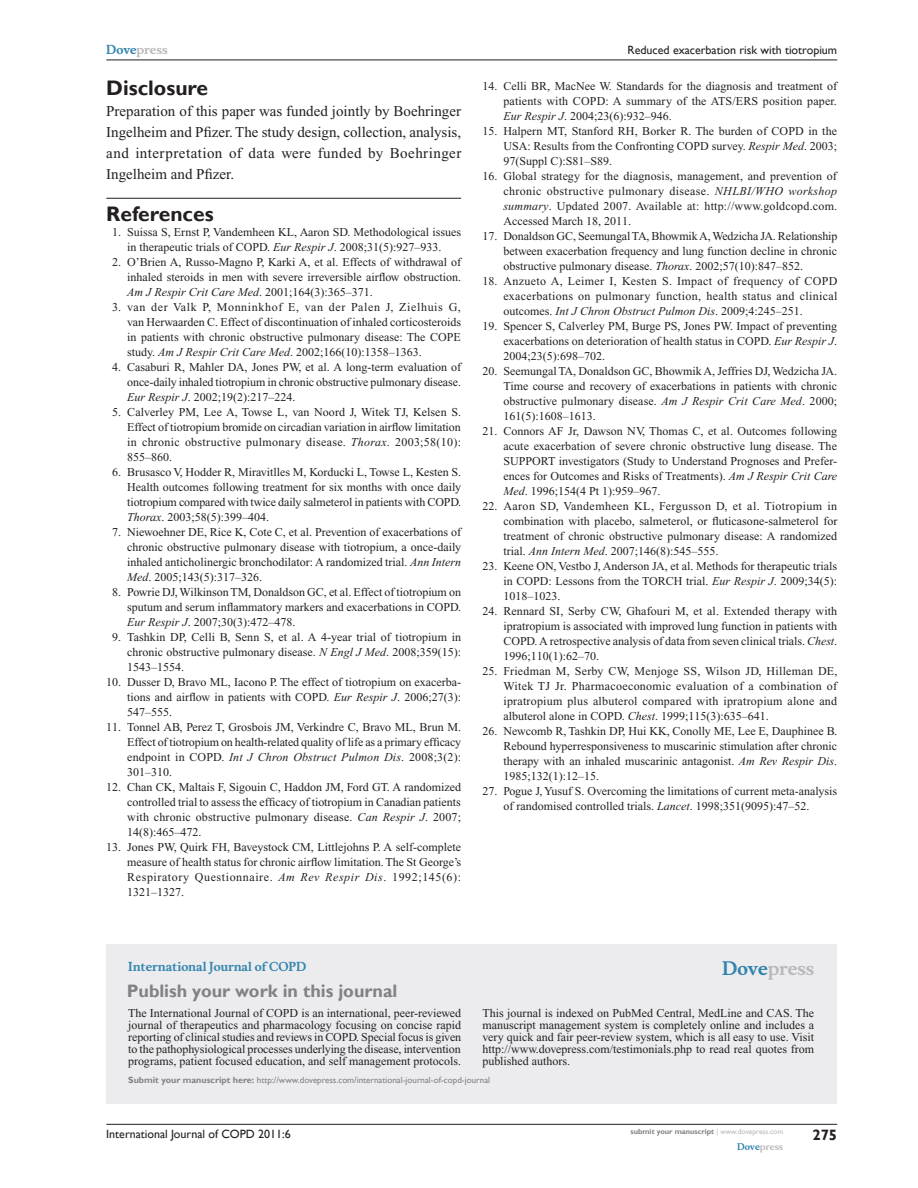
<style>
.page{position:relative;width:918px;height:1188px;background:#fff}
.page>*{position:absolute;margin:0;border:0;box-sizing:border-box;transform-origin:0 0}
.t1{font:700 21px "Gill Sans";color:#231f20}
.t2{font:700 18px "Gill Sans";color:#808285}
.t3{font:700 18px "Musee";color:#b8b9bc}
.t4{font:15px/21px "Times New Roman";letter-spacing:.03em;color:#231f20;text-align:justify}
.t5{font:700 15px "Gill Sans";color:#231f20}
.t6{font:12px/15px "Times New Roman";color:#231f20;text-align:justify}
.t7{font:12px "Gill Sans";color:#231f20}
.t8{font:700 12px "Musee";color:#3485ae}
.t9{font:700 12px "Musee";color:#b8b9bc}
.t10{font:9px "Gill Sans";color:#808285}
.t11{font:700 9px "Musee";color:#b8b9bc}
.t12{font:700 7.5px "Gill Sans";color:#808285}
.s1{color:#3485ae}
.s2{font-style:italic}
.s3{font-weight:700}
.s4{font-weight:400;color:#b8b9bc}
</style>
<div class="page">
<div style="left:106px;top:944px;width:731px;height:159px;background:#ececee"></div>
<hr style="left:106px;top:1124px;width:731px;height:1px;background:#231f20">
<hr style="left:106px;top:60px;width:731px;height:1px;background:#231f20">
<hr style="left:106px;top:198px;width:355px;height:1px;background:#231f20">
<p class="t9" style="left:106px;top:43px;width:63px"><span class="s1">Dove</span>press</p>
<h1 class="t1" style="left:106px;top:76px;width:103px">Disclosure</h1>
<p class="t4" style="left:106px;top:101px;width:357px">Preparation of this paper was funded jointly by Boehringer Ingelheim and Pfizer. The study design, collection, analysis, and interpretation of data were funded by Boehringer Ingelheim and Pfizer.</p>
<h1 class="t1" style="left:106px;top:202px;width:109px">References</h1>
<p class="t6" style="left:112px;top:225px;width:350px;text-align:center">1. Suissa S, Ernst P, Vandemheen KL, Aaron SD. Methodological issues in therapeutic trials of COPD. <span class="s2">Eur Respir J</span>. 2008;31(5):927–933.</p>
<p class="t6" style="left:127px;top:255px;width:335px;text-indent:-15px">2. O’Brien A, Russo-Magno P, Karki A, et al. Effects of withdrawal of inhaled steroids in men with severe irreversible airflow obstruction.<br><span class="s2">Am J Respir Crit Care Med</span>. 2001;164(3):365–371.</p>
<p class="t6" style="left:127px;top:300px;width:335px;text-indent:-15px">3. van der Valk P, Monninkhof E, van der Palen J, Zielhuis G, van Herwaarden C. Effect of discontinuation of inhaled corticosteroids in patients with chronic obstructive pulmonary disease: The COPE study. <span class="s2">Am J Respir Crit Care Med</span>. 2002;166(10):1358–1363.</p>
<p class="t6" style="left:127px;top:360px;width:335px;text-indent:-15px">4. Casaburi R, Mahler DA, Jones PW, et al. A long-term evaluation of once-daily inhaled tiotropium in chronic obstructive pulmonary disease.<br><span class="s2">Eur Respir J</span>. 2002;19(2):217–224.</p>
<p class="t6" style="left:127px;top:405px;width:335px;text-indent:-15px">5. Calverley PM, Lee A, Towse L, van Noord J, Witek TJ, Kelsen S.<br>Effect of tiotropium bromide on circadian variation in airflow limitation in chronic obstructive pulmonary disease. <span class="s2">Thorax</span>. 2003;58(10):<br>855–860.</p>
<p class="t6" style="left:127px;top:465px;width:336px;text-indent:-15px">6. Brusasco V, Hodder R, Miravitlles M, Korducki L, Towse L, Kesten S.<br>Health outcomes following treatment for six months with once daily tiotropium compared with twice daily salmeterol in patients with COPD.<br><span class="s2">Thorax</span>. 2003;58(5):399–404.</p>
<p class="t6" style="left:127px;top:525px;width:335px;text-indent:-15px">7. Niewoehner DE, Rice K, Cote C, et al. Prevention of exacerbations of chronic obstructive pulmonary disease with tiotropium, a once-daily inhaled anticholinergic bronchodilator: A randomized trial. <span class="s2">Ann Intern Med</span>. 2005;143(5):317–326.</p>
<p class="t6" style="left:127px;top:585px;width:335px;text-indent:-15px">8. Powrie DJ, Wilkinson TM, Donaldson GC, et al. Effect of tiotropium on sputum and serum inflammatory markers and exacerbations in COPD.<br><span class="s2">Eur Respir J</span>. 2007;30(3):472–478.</p>
<p class="t6" style="left:127px;top:630px;width:335px;text-indent:-15px">9. Tashkin DP, Celli B, Senn S, et al. A 4-year trial of tiotropium in chronic obstructive pulmonary disease. <span class="s2">N Engl J Med</span>. 2008;359(15):<br>1543–1554.</p>
<p class="t6" style="left:127px;top:675px;width:335px;text-indent:-21px">10. Dusser D, Bravo ML, Iacono P. The effect of tiotropium on exacerba&shy;tions and airflow in patients with COPD. <span class="s2">Eur Respir J</span>. 2006;27(3):<br>547–555.</p>
<p class="t6" style="left:127px;top:720px;width:335px;text-indent:-21px">11. Tonnel AB, Perez T, Grosbois JM, Verkindre C, Bravo ML, Brun M.<br>Effect of tiotropium on health-related quality of life as a primary efficacy endpoint in COPD. <span class="s2">Int J Chron Obstruct Pulmon Dis</span>. 2008;3(2):<br>301–310.</p>
<p class="t6" style="left:127px;top:780px;width:335px;text-indent:-21px">12. Chan CK, Maltais F, Sigouin C, Haddon JM, Ford GT. A randomized controlled trial to assess the efficacy of tiotropium in Canadian patients with chronic obstructive pulmonary disease. <span class="s2">Can Respir J</span>. 2007; 14(8):465–472.</p>
<p class="t6" style="left:127px;top:840px;width:335px;text-indent:-21px">13. Jones PW, Quirk FH, Baveystock CM, Littlejohns P. A self-complete measure of health status for chronic airflow limitation. The St George’s Respiratory Questionnaire. <span class="s2">Am Rev Respir Dis</span>. 1992;145(6):<br>1321–1327.</p>
<p class="t7" style="left:627px;top:43px;width:211px">Reduced exacerbation risk with tiotropium</p>
<p class="t6" style="left:503px;top:79px;width:335px;text-indent:-21px">14. Celli BR, MacNee W. Standards for the diagnosis and treatment of patients with COPD: A summary of the ATS/ERS position paper.<br><span class="s2">Eur Respir J</span>. 2004;23(6):932–946.</p>
<p class="t6" style="left:503px;top:124px;width:335px;text-indent:-21px">15. Halpern MT, Stanford RH, Borker R. The burden of COPD in the USA: Results from the Confronting COPD survey. <span class="s2">Respir Med</span>. 2003; 97(Suppl C):S81–S89.</p>
<p class="t6" style="left:503px;top:169px;width:335px;text-indent:-21px">16. Global strategy for the diagnosis, management, and prevention of chronic obstructive pulmonary disease. <span class="s2">NHLBI/WHO workshop summary</span>. Updated 2007. Available at: http://www.goldcopd.com.<br>Accessed March 18, 2011.</p>
<p class="t6" style="left:503px;top:229px;width:336px;text-indent:-21px">17. Donaldson GC, Seemungal TA, Bhowmik A, Wedzicha JA. Relationship between exacerbation frequency and lung function decline in chronic obstructive pulmonary disease. <span class="s2">Thorax</span>. 2002;57(10):847–852.</p>
<p class="t6" style="left:503px;top:274px;width:335px;text-indent:-21px">18. Anzueto A, Leimer I, Kesten S. Impact of frequency of COPD exacerbations on pulmonary function, health status and clinical outcomes. <span class="s2">Int J Chron Obstruct Pulmon Dis</span>. 2009;4:245–251.</p>
<p class="t6" style="left:503px;top:319px;width:335px;text-indent:-21px">19. Spencer S, Calverley PM, Burge PS, Jones PW. Impact of preventing exacerbations on deterioration of health status in COPD. <span class="s2">Eur Respir J</span>.<br>2004;23(5):698–702.</p>
<p class="t6" style="left:503px;top:364px;width:335px;text-indent:-21px">20. Seemungal TA, Donaldson GC, Bhowmik A, Jeffries DJ, Wedzicha JA.<br>Time course and recovery of exacerbations in patients with chronic obstructive pulmonary disease. <span class="s2">Am J Respir Crit Care Med</span>. 2000; 161(5):1608–1613.</p>
<p class="t6" style="left:503px;top:424px;width:335px;text-indent:-21px">21. Connors AF Jr, Dawson NV, Thomas C, et al. Outcomes following acute exacerbation of severe chronic obstructive lung disease. The SUPPORT investigators (Study to Understand Prognoses and Prefer&shy;ences for Outcomes and Risks of Treatments). <span class="s2">Am J Respir Crit Care Med</span>. 1996;154(4 Pt 1):959–967.</p>
<p class="t6" style="left:503px;top:499px;width:335px;text-indent:-21px">22. Aaron SD, Vandemheen KL, Fergusson D, et al. Tiotropium in combination with placebo, salmeterol, or fluticasone-salmeterol for treatment of chronic obstructive pulmonary disease: A randomized trial. <span class="s2">Ann Intern Med</span>. 2007;146(8):545–555.</p>
<p class="t6" style="left:503px;top:559px;width:335px;text-indent:-21px">23. Keene ON, Vestbo J, Anderson JA, et al. Methods for therapeutic trials in COPD: Lessons from the TORCH trial. <span class="s2">Eur Respir J</span>. 2009;34(5):<br>1018–1023.</p>
<p class="t6" style="left:503px;top:604px;width:335px;text-indent:-21px">24. Rennard SI, Serby CW, Ghafouri M, et al. Extended therapy with ipratropium is associated with improved lung function in patients with COPD. A retrospective analysis of data from seven clinical trials. <span class="s2">Chest</span>.<br>1996;110(1):62–70.</p>
<p class="t6" style="left:503px;top:664px;width:336px;text-indent:-21px">25. Friedman M, Serby CW, Menjoge SS, Wilson JD, Hilleman DE, Witek TJ Jr. Pharmacoeconomic evaluation of a combination of ipratropium plus albuterol compared with ipratropium alone and albuterol alone in COPD. <span class="s2">Chest</span>. 1999;115(3):635–641.</p>
<p class="t6" style="left:503px;top:724px;width:335px;text-indent:-21px">26. Newcomb R, Tashkin DP, Hui KK, Conolly ME, Lee E, Dauphinee B.<br>Rebound hyperresponsiveness to muscarinic stimulation after chronic therapy with an inhaled muscarinic antagonist. <span class="s2">Am Rev Respir Dis</span>.<br>1985;132(1):12–15.</p>
<p class="t6" style="left:482px;top:784px;width:356px;text-align:center">27. Pogue J, Yusuf S. Overcoming the limitations of current meta-analysis of randomised controlled trials. <span class="s2">Lancet</span>. 1998;351(9095):47–52.</p>
<p class="t8" style="left:128px;top:959px;width:180px">International Journal of COPD</p>
<h2 class="t2" style="left:127px;top:980px;width:272px">Publish your work in this journal</h2>
<h2 class="t3" style="left:722px;top:958px;width:94px"><span class="s1">Dove</span>press</h2>
<p class="t6" style="left:128px;top:1007px;width:334px;line-height:12px">The International Journal of COPD is an international, peer-reviewed journal of therapeutics and pharmacology focusing on concise rapid reporting of clinical studies and reviews in COPD. Special focus is given to the pathophysiological processes underlying the disease, intervention programs, patient focused education, and self management protocols.</p>
<p class="t6" style="left:482px;top:1007px;width:333px;line-height:12px">This journal is indexed on PubMed Central, MedLine and CAS. The manuscript management system is completely online and includes a very quick and fair peer-review system, which is all easy to use. Visit http://www.dovepress.com/testimonials.php to read real quotes from published authors.</p>
<p class="t10" style="left:128px;top:1075px;width:363px"><span class="s3">Submit your manuscript here:</span> http://www.dovepress.com/international-journal-of-copd-journal</p>
<p class="t7" style="left:106px;top:1127px;width:186px">International Journal of COPD 2011:6</p>
<p class="t12" style="left:631px;top:1127px;width:154px">submit your manuscript <span class="s4">| www.dovepress.com</span></p>
<p class="t11" style="left:737px;top:1141px;width:48px"><span class="s1">Dove</span>press</p>
<p class="t5" style="left:812px;top:1126px;width:26px">275</p>
</div>
